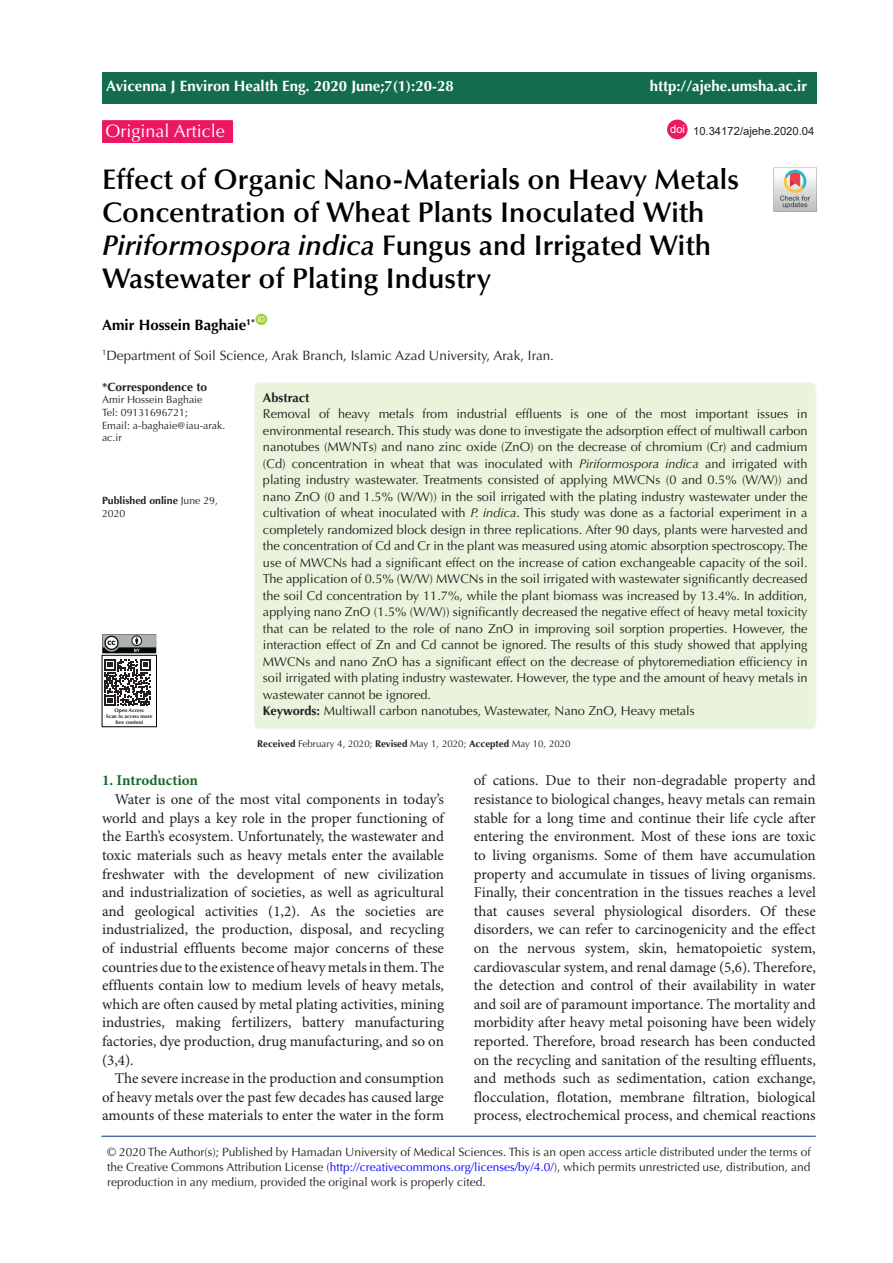
<style>
.page{position:relative;width:893px;height:1263px;background:#fff}
.page>*{position:absolute;margin:0;border:0;box-sizing:border-box;transform-origin:0 0}
.t1{font:600 28.5px/33px "Optima LT Std";color:#000}
.t2{font:18px "Optima LT Std";color:#fff}
.t3{font:15px/18.6px "Minion Pro";color:#231f20;text-align:justify}
.t4{font:700 15px "Optima LT Std";color:#fff}
.t5{font:700 15px "Optima LT Std";color:#000}
.t6{font:700 15px "Minion Pro";letter-spacing:-.005em;color:#196928}
.t7{font:13.5px "Optima LT Std";color:#231f20}
.t8{font:12.75px/16.5px "Optima LT Std";color:#231f20;text-align:justify}
.Default{font:700 12.75px "Optima LT Std";color:#231f20}
.t9{font:12px/15px "Optima LT Std";color:#231f20;text-align:justify}
.t10{font:700 12px "Optima LT Std";color:#231f20}
.t11{font:11.25px "Arial";color:#231f20}
.t12{font:11.25px "Arial";color:#fff}
.t13{font:10.5px/12.6px "Optima LT Std";color:#231f20}
.t14{font:700 10.5px/12.6px "Optima LT Std";color:#231f20}
.t15{font:9.75px "Optima LT Std";color:#231f20}
.t16{font:7.8px "Arial";color:#fff}
.t17{font:700 5.25px "Optima LT Std";color:#231f20}
.s1{font-style:italic}
.s2{font-weight:700}
.s3{font-weight:400}
.s4{color:#00f}
</style>
<div class="page">
<hr style="left:101px;top:1136px;width:715px;height:1px;background:#053278">
<div style="left:101px;top:1140px;width:716px;height:77px;border:2px solid #fff;border-radius:4px"></div>
<div style="left:667px;top:120px;width:21px;height:19px;background:#ed1864;border-radius:50%"></div>
<div style="left:255px;top:314px;width:12px;height:11px;background:#a6ce39;border-radius:50%"></div>
<div style="left:254px;top:382px;width:562px;height:347px;background:#eaf3dc;border-radius:6px"></div>
<div style="left:102px;top:72px;width:714px;height:32px;background:#136d4d"></div>
<div style="left:102px;top:120px;width:131px;height:23px;background:#ed1663"></div>
<svg style="left:104px;top:659px;width:47px;height:47px"></svg>
<img style="left:102px;top:634px;width:54px;height:19px">
<img style="left:773px;top:168px;width:43px;height:43px">
<p class="t4" style="left:106px;top:78px;width:349px">Avicenna J Environ Health Eng. 2020 June;7(1):20-28</p>
<p class="t4" style="left:650px;top:78px;width:159px">http://ajehe.umsha.ac.ir</p>
<p class="t2" style="left:105px;top:120px;width:121px">Original Article</p>
<p class="t12" style="left:670px;top:121px;width:17px">doi</p>
<p class="t11" style="left:693px;top:123px;width:123px">10.34172/ajehe.2020.04</p>
<p class="t1" style="left:102px;top:163px;width:638px">Effect of Organic Nano-Materials on Heavy Metals Concentration of Wheat Plants Inoculated With <span class="s1">Piriformospora indica</span> Fungus and Irrigated With Wastewater of Plating Industry</p>
<p class="t5" style="left:102px;top:317px;width:154px">Amir Hossein Baghaie<sup>1*</sup></p>
<p class="t16" style="left:257px;top:314px;width:9px">ID</p>
<p class="t7" style="left:102px;top:347px;width:453px"><sup>1</sup>Department of Soil Science, Arak Branch, Islamic Azad University, Arak, Iran.</p>
<p class="Default" style="left:263px;top:390px;width:48px">Abstract</p>
<p class="t8" style="left:263px;top:406px;width:546px">Removal of heavy metals from industrial effluents is one of the most important issues in environmental research. This study was done to investigate the adsorption effect of multiwall carbon nanotubes (MWNTs) and nano zinc oxide (ZnO) on the decrease of chromium (Cr) and cadmium (Cd) concentration in wheat that was inoculated with <span class="s1">Piriformospora indica</span> and irrigated with plating industry wastewater. Treatments consisted of applying MWCNs (0 and 0.5% (W/W)) and nano ZnO (0 and 1.5% (W/W)) in the soil irrigated with the plating industry wastewater under the cultivation of wheat inoculated with <span class="s1">P. indica</span>. This study was done as a factorial experiment in a completely randomized block design in three replications. After 90 days, plants were harvested and the concentration of Cd and Cr in the plant was measured using atomic absorption spectroscopy. The use of MWCNs had a significant effect on the increase of cation exchangeable capacity of the soil.<br>The application of 0.5% (W/W) MWCNs in the soil irrigated with wastewater significantly decreased the soil Cd concentration by 11.7%, while the plant biomass was increased by 13.4%. In addition, applying nano ZnO (1.5% (W/W)) significantly decreased the negative effect of heavy metal toxicity that can be related to the role of nano ZnO in improving soil sorption properties. However, the interaction effect of Zn and Cd cannot be ignored. The results of this study showed that applying MWCNs and nano ZnO has a significant effect on the decrease of phytoremediation efficiency in soil irrigated with plating industry wastewater. However, the type and the amount of heavy metals in wastewater cannot be ignored.</p>
<p class="t8" style="left:263px;top:703px;width:433px"><span class="s2">Keywords:</span> Multiwall carbon nanotubes, Wastewater, Nano ZnO, Heavy metals</p>
<p class="t10" style="left:102px;top:380px;width:107px">*Correspondence to</p>
<p class="t13" style="left:102px;top:394px;width:102px">Amir Hossein Baghaie</p>
<p class="t13" style="left:102px;top:406px;width:87px">Tel: 09131696721;</p>
<p class="t13" style="left:102px;top:419px;width:125px">Email: a-baghaie@iau-arak. ac.ir</p>
<p class="t14" style="left:102px;top:494px;width:117px">Published online <span class="s3">June 29,<br>2020</span></p>
<p class="t17" style="left:115px;top:707px;width:31px">Open Access</p>
<p class="t17" style="left:106px;top:713px;width:48px">Scan to access more</p>
<p class="t17" style="left:115px;top:719px;width:29px">free content</p>
<p class="t15" style="left:257px;top:738px;width:315px"><span class="s2">Received</span> February 4, 2020; <span class="s2">Revised</span> May 1, 2020; <span class="s2">Accepted</span> May 10, 2020</p>
<p class="t6" style="left:102px;top:770px;width:98px">1. Introduction</p>
<p class="t3" style="left:102px;top:791px;width:344px;text-indent:13px">Water is one of the most vital components in today’s world and plays a key role in the proper functioning of the Earth’s ecosystem. Unfortunately, the wastewater and toxic materials such as heavy metals enter the available freshwater with the development of new civilization and industrialization of societies, as well as agricultural and geological activities (1,2). As the societies are industrialized, the production, disposal, and recycling of industrial effluents become major concerns of these countries due to the existence of heavy metals in them. The effluents contain low to medium levels of heavy metals, which are often caused by metal plating activities, mining industries, making fertilizers, battery manufacturing factories, dye production, drug manufacturing, and so on (3,4).</p>
<p class="t3" style="left:102px;top:1070px;width:343px;text-indent:13px">The severe increase in the production and consumption of heavy metals over the past few decades has caused large amounts of these materials to enter the water in the form</p>
<p class="t3" style="left:474px;top:772px;width:343px">of cations. Due to their non<span class="s1">-</span>degradable property and resistance to biological changes, heavy metals can remain stable for a long time and continue their life cycle after entering the environment. Most of these ions are toxic to living organisms. Some of them have accumulation property and accumulate in tissues of living organisms.<br>Finally, their concentration in the tissues reaches a level that causes several physiological disorders. Of these disorders, we can refer to carcinogenicity and the effect on the nervous system, skin, hematopoietic system, cardiovascular system, and renal damage (5,6). Therefore, the detection and control of their availability in water and soil are of paramount importance. The mortality and morbidity after heavy metal poisoning have been widely reported. Therefore, broad research has been conducted on the recycling and sanitation of the resulting effluents, and methods such as sedimentation, cation exchange, flocculation, flotation, membrane filtration, biological process, electrochemical process, and chemical reactions</p>
<p class="t9" style="left:107px;top:1145px;width:705px">© 2020 The Author(s); Published by Hamadan University of Medical Sciences. This is an open access article distributed under the terms of the Creative Commons Attribution License (<span class="s4">http://creativecommons.org/licenses/by/4.0/</span>), which permits unrestricted use, distribution, and reproduction in any medium, provided the original work is properly cited.</p>
</div>
